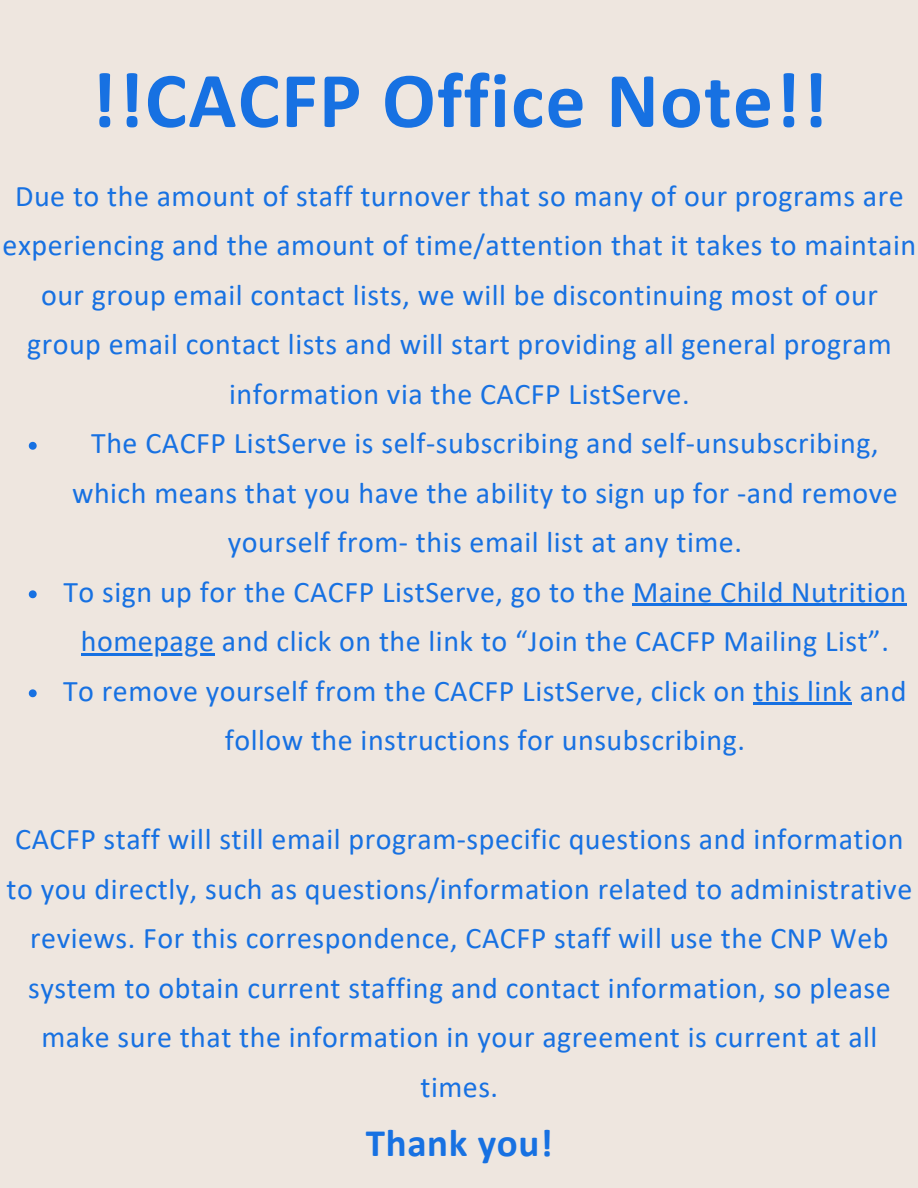
<style>
.page{position:relative;width:918px;height:1188px;background:#eee6df}
.page>*{position:absolute;margin:0;border:0;box-sizing:border-box;transform-origin:0 0}
.t1{font:700 79.5px "Calibri";letter-spacing:.02em;color:#1771e2}
.t2{font:700 39px "Calibri";letter-spacing:.02em;color:#1771e2}
.t3{font:30px/49.5px "Calibri";letter-spacing:.015em;color:#1771e2;text-align:center}
</style>
<div class="page">
<svg style="left:29px;top:442px;width:8px;height:8px"></svg>
<svg style="left:29px;top:590px;width:8px;height:8px"></svg>
<hr style="left:633px;top:604px;width:274px;height:2px;background:#1771e2">
<hr style="left:81px;top:653px;width:134px;height:3px;background:#1771e2">
<svg style="left:29px;top:689px;width:8px;height:8px"></svg>
<hr style="left:753px;top:703px;width:99px;height:2px;background:#1771e2">
<h1 class="t1" style="left:90px;top:67px;width:739px">!!CACFP Office Note!!</h1>
<h1 class="t3" style="left:3px;top:173px;width:915px">Due to the amount of staff turnover that so many of our programs are experiencing and the amount of time/attention that it takes to maintain our group email contact lists, we will be discontinuing most of our group email contact lists and will start providing all general program information via the CACFP ListServe.</h1>
<p class="t3" style="left:72px;top:421px;width:827px">The CACFP ListServe is self-subscribing and self-unsubscribing, which means that you have the ability to sign up for -and remove yourself from- this email list at any time.</p>
<p class="t3" style="left:63px;top:569px;width:844px">To sign up for the CACFP ListServe, go to the Maine Child Nutrition</p>
<p class="t3" style="left:63px;top:619px;width:845px">homepage and click on the link to “Join the CACFP Mailing List”.<br>To remove yourself from the CACFP ListServe, click on this link and</p>
<h1 class="t3" style="left:225px;top:718px;width:522px">follow the instructions for unsubscribing.</h1>
<h1 class="t3" style="left:7px;top:817px;width:907px">CACFP staff will still email program-specific questions and information to you directly, such as questions/information related to administrative reviews. For this correspondence, CACFP staff will use the CNP Web system to obtain current staffing and contact information, so please make sure that the information in your agreement is current at all times.</h1>
<h2 class="t2" style="left:366px;top:1127px;width:188px">Thank you!</h2>
</div>
